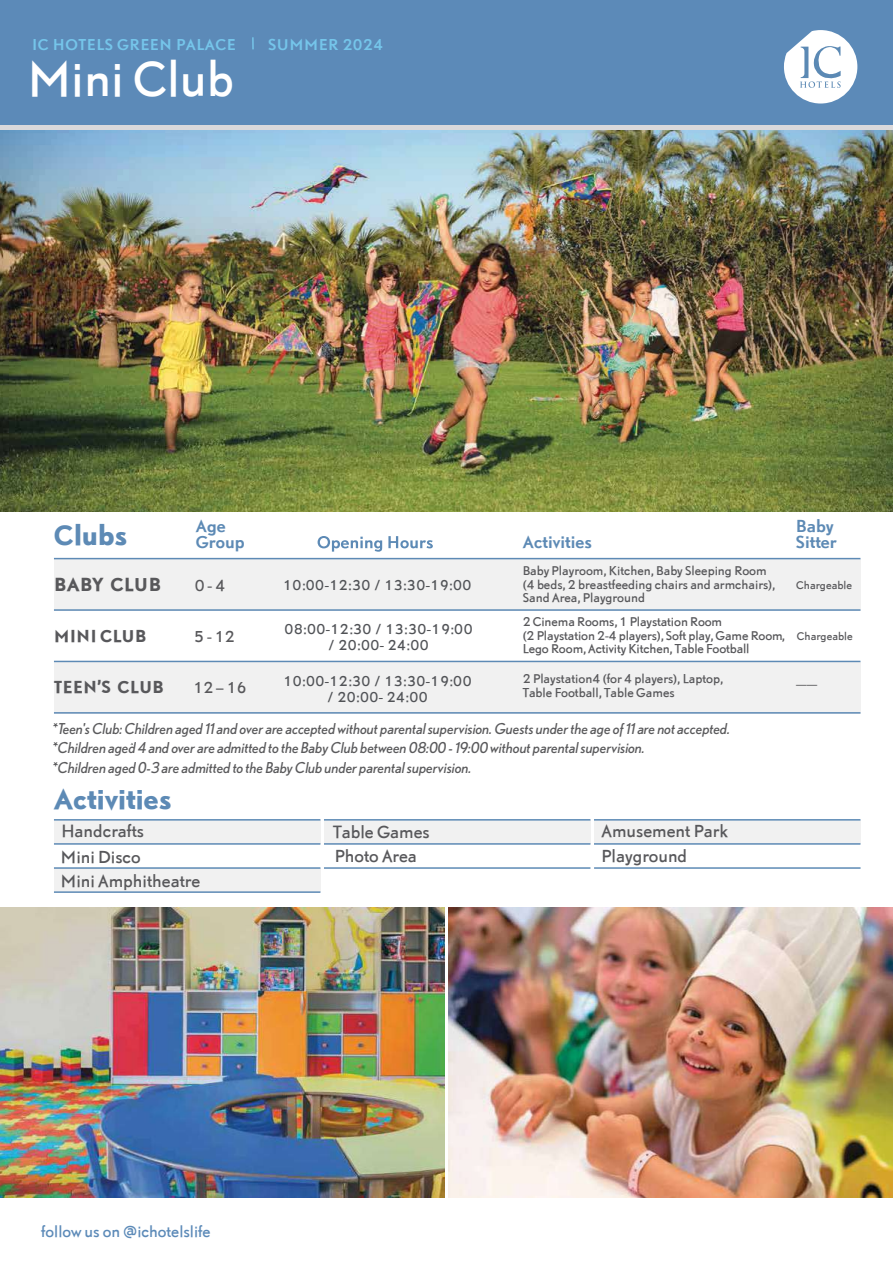
<style>
.page{position:relative;width:893px;height:1263px;background:#fff}
.page>*{position:absolute;margin:0;border:0;box-sizing:border-box;transform-origin:0 0}
.t1{font:46.5px "Nobel Listing UN Regular";color:#fff}
.t2{font:27px "Nobel Listing UN Bold";color:#5d8ab5}
.t3{font:18px "Nobel Listing UN Bold";color:#58585b}
.t4{font:16.5px/23.7px "Nobel Listing UN Regular";color:#58585b}
.t5{font:700 16.5px "Nobel Listing UN Medium";color:#5d8ab5}
.t6{font:16.5px "Nobel Listing UN Bold";color:#58585b}
.t7{font:italic 15px/19.5px "Nobel";color:#5a5a5c}
.t8{font:700 15px "Nobel Listing UN Medium";letter-spacing:.035em;color:#75c5ea}
.t9{font:15px "Nobel Listing UN Regular";color:#5c8ab8}
.t10{font:15px "Nobel Listing UN Regular";color:#58585b}
.t11{font:13.5px/16.2px "Nobel Listing UN Regular";letter-spacing:.035em;color:#515357;text-align:center}
.t12{font:12px/13.5px "Nobel Listing UN Regular";color:#58585b}
.t13{font:10.5px "Nobel Listing UN Regular";color:#58585b}
</style>
<div class="page">
<div style="left:0;top:124px;width:893px;height:7px;background:#dad9db"></div>
<div style="left:54px;top:559px;width:806px;height:52px;background:#f1f1f1"></div>
<div style="left:54px;top:662px;width:806px;height:52px;background:#f1f1f1"></div>
<hr style="left:54px;top:558px;width:806px;height:1px;background:#5d8ab5">
<hr style="left:54px;top:661px;width:806px;height:1px;background:#5d8ab5">
<hr style="left:54px;top:712px;width:806px;height:2px;background:#5d8ab5">
<hr style="left:54px;top:609px;width:806px;height:2px;background:#5d8ab5">
<svg style="left:388px;top:536px;width:45px;height:12px"></svg>
<svg style="left:318px;top:536px;width:64px;height:16px"></svg>
<div style="left:54px;top:820px;width:266px;height:23px;background:#f1f1f1"></div>
<div style="left:54px;top:869px;width:266px;height:23px;background:#f1f1f1"></div>
<hr style="left:54px;top:819px;width:266px;height:1px;background:#5d8ab5">
<hr style="left:54px;top:867px;width:266px;height:2px;background:#5d8ab5">
<hr style="left:54px;top:891px;width:266px;height:2px;background:#5d8ab5">
<hr style="left:54px;top:843px;width:266px;height:2px;background:#5d8ab5">
<div style="left:324px;top:820px;width:266px;height:23px;background:#f1f1f1"></div>
<hr style="left:324px;top:819px;width:266px;height:1px;background:#5d8ab5">
<hr style="left:324px;top:867px;width:266px;height:2px;background:#5d8ab5">
<hr style="left:594px;top:867px;width:266px;height:2px;background:#5d8ab5">
<hr style="left:324px;top:843px;width:266px;height:2px;background:#5d8ab5">
<div style="left:594px;top:820px;width:266px;height:23px;background:#f1f1f1"></div>
<hr style="left:594px;top:819px;width:266px;height:1px;background:#5d8ab5">
<hr style="left:594px;top:843px;width:266px;height:2px;background:#5d8ab5">
<div style="left:0;top:0;width:893px;height:124px;background:#5c8ab8"></div>
<svg style="left:252px;top:37px;width:2px;height:12px"></svg>
<svg style="left:784px;top:30px;width:73px;height:74px"></svg>
<img style="left:0;top:130px;width:893px;height:382px">
<img style="left:0;top:908px;width:445px;height:289px">
<img style="left:448px;top:908px;width:445px;height:289px">
<p class="t8" style="left:32px;top:33px;width:205px">IC HOTELS GREEN PALACE</p>
<p class="t8" style="left:268px;top:33px;width:117px">SUMMER 2024</p>
<h1 class="t1" style="left:28px;top:46px;width:207px">Mini Club</h1>
<h3 class="t5" style="left:196px;top:514px;width:31px">Age</h3>
<h3 class="t5" style="left:796px;top:514px;width:39px">Baby</h3>
<h2 class="t2" style="left:54px;top:516px;width:75px">Clubs</h2>
<h3 class="t5" style="left:196px;top:530px;width:50px">Group</h3>
<h3 class="t5" style="left:523px;top:530px;width:71px">Activities</h3>
<h3 class="t5" style="left:796px;top:530px;width:42px">Sitter</h3>
<h3 class="t3" style="left:54px;top:571px;width:109px">BABY CLUB</h3>
<p class="t10" style="left:195px;top:575px;width:32px">0 - 4</p>
<h3 class="t6" style="left:54px;top:624px;width:94px">MINI CLUB</h3>
<p class="t10" style="left:194px;top:626px;width:42px">5 - 12</p>
<h3 class="t6" style="left:54px;top:675px;width:112px">TEEN’S CLUB</h3>
<p class="t10" style="left:193px;top:677px;width:55px">12 – 16</p>
<p class="t11" style="left:283px;top:576px;width:190px">10:00-12:30 / 13:30-19:00</p>
<p class="t11" style="left:284px;top:620px;width:190px">08:00-12:30 / 13:30-19:00 / 20:00- 24:00</p>
<p class="t11" style="left:283px;top:672px;width:190px">10:00-12:30 / 13:30-19:00 / 20:00- 24:00</p>
<p class="t12" style="left:523px;top:563px;width:254px">Baby Playroom, Kitchen, Baby Sleeping Room (4 beds, 2 breastfeeding chairs and armchairs),<br>Sand Area, Playground</p>
<p class="t12" style="left:523px;top:614px;width:264px">2 Cinema Rooms, 1 Playstation Room<br>(2 Playstation 2-4 players), Soft play, Game Room,<br>Lego Room, Activity Kitchen, Table Football</p>
<p class="t12" style="left:523px;top:671px;width:202px">2 Playstation4 (for 4 players), Laptop,<br>Table Football, Table Games</p>
<p class="t7" style="left:52px;top:718px;width:680px">*Teen's Club: Children aged 11 and over are accepted without parental supervision. Guests under the age of 11 are not accepted. *Children aged 4 and over are admitted to the Baby Club between 08:00 - 19:00 without parental supervision.<br>*Children aged 0-3 are admitted to the Baby Club under parental supervision.</p>
<h2 class="t2" style="left:54px;top:779px;width:119px">Activities</h2>
<h3 class="t4" style="left:61px;top:818px;width:84px">Handcrafts</h3>
<h3 class="t4" style="left:333px;top:819px;width:98px">Table Games</h3>
<h3 class="t4" style="left:61px;top:844px;width:141px">Mini Disco<br>Mini Amphitheatre</h3>
<h3 class="t4" style="left:602px;top:818px;width:128px">Amusement Park</h3>
<h3 class="t4" style="left:335px;top:843px;width:84px">Photo Area</h3>
<h3 class="t4" style="left:601px;top:843px;width:87px">Playground</h3>
<p class="t13" style="left:796px;top:577px;width:57px">Chargeable</p>
<p class="t13" style="left:797px;top:629px;width:57px">Chargeable</p>
<p class="t13" style="left:796px;top:676px;width:22px">——</p>
<p class="t9" style="left:41px;top:1221px;width:171px">follow us on @ichotelslife</p>
</div>
